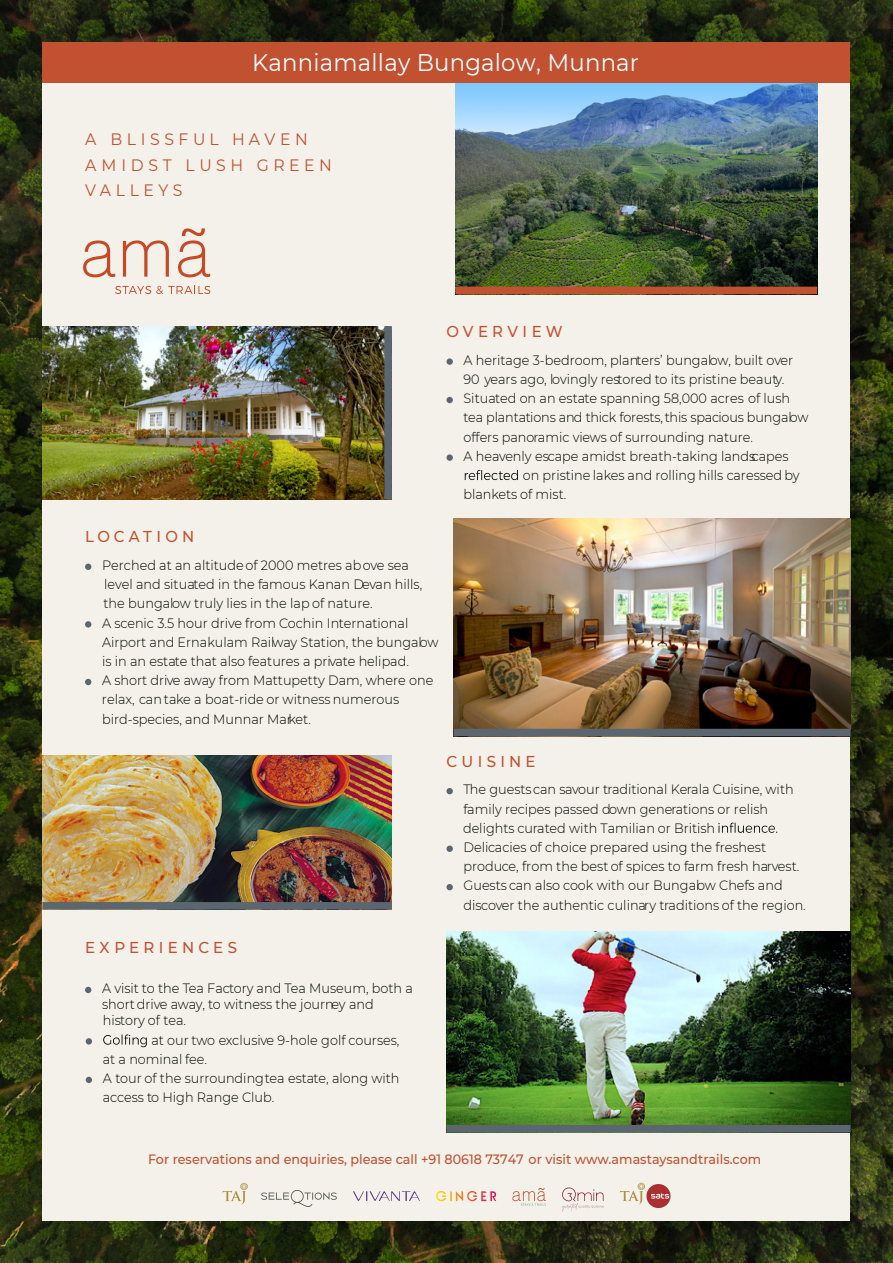
<style>
.page{position:relative;width:893px;height:1263px;background:#fff}
.page>*{position:absolute;margin:0;border:0;box-sizing:border-box;transform-origin:0 0}
.t1{font:24px "Montserrat";letter-spacing:.01em;color:#fff;scale:.95 1}
.t2{font:16.5px/25.5px "Montserrat";letter-spacing:.3em;color:#c25131;scale:.95 1}
.t3{font:500 15.75px "Montserrat";letter-spacing:.285em;color:#c25131;scale:.95 1}
.t4{font:500 15.75px "Montserrat";letter-spacing:.265em;color:#c25131;scale:.95 1}
.t5{font:300 13.5px/19.2px "Montserrat";color:#000;scale:.95 1}
.t6{font:500 13.5px "Montserrat";letter-spacing:.005em;color:#c25131;scale:.94 1}
</style>
<div class="page">
<img style="left:0;top:0;width:893px;height:1263px">
<div style="left:43px;top:43px;width:807px;height:1177px;background:#f3f1e9"></div>
<img style="left:456px;top:83px;width:361px;height:204px">
<div style="left:446px;top:358px;width:7px;height:7px;background:#5b6670;border-radius:50%"></div>
<div style="left:446px;top:397px;width:7px;height:6px;background:#5b6670;border-radius:50%"></div>
<div style="left:446px;top:454px;width:7px;height:7px;background:#5b6670;border-radius:50%"></div>
<svg style="left:465px;top:470px;width:53px;height:10px"></svg>
<div style="left:446px;top:788px;width:7px;height:6px;background:#5b6670;border-radius:50%"></div>
<svg style="left:718px;top:823px;width:59px;height:10px"></svg>
<div style="left:446px;top:845px;width:7px;height:7px;background:#5b6670;border-radius:50%"></div>
<div style="left:446px;top:884px;width:7px;height:6px;background:#5b6670;border-radius:50%"></div>
<svg style="left:85px;top:987px;width:6px;height:6px"></svg>
<svg style="left:86px;top:1038px;width:6px;height:6px"></svg>
<svg style="left:103px;top:1034px;width:44px;height:13px"></svg>
<svg style="left:86px;top:1077px;width:6px;height:6px"></svg>
<div style="left:43px;top:43px;width:807px;height:40px;background:#c25131"></div>
<svg style="left:115px;top:286px;width:95px;height:8px"></svg>
<svg style="left:83px;top:240px;width:32px;height:37px"></svg>
<svg style="left:123px;top:240px;width:46px;height:37px"></svg>
<svg style="left:178px;top:228px;width:32px;height:49px"></svg>
<img style="left:43px;top:326px;width:341px;height:173px">
<img style="left:454px;top:518px;width:396px;height:219px">
<img style="left:43px;top:756px;width:349px;height:146px">
<img style="left:446px;top:931px;width:404px;height:202px">
<div style="left:384px;top:326px;width:8px;height:173px;background:#5b6670"></div>
<div style="left:454px;top:729px;width:396px;height:7px;background:#5b6670"></div>
<div style="left:43px;top:902px;width:349px;height:7px;background:#5b6670"></div>
<div style="left:456px;top:287px;width:361px;height:7px;background:#c25131"></div>
<div style="left:447px;top:1125px;width:403px;height:7px;background:#5b6670"></div>
<svg style="left:261px;top:1190px;width:76px;height:17px"></svg>
<svg style="left:222px;top:1183px;width:26px;height:21px"></svg>
<svg style="left:353px;top:1191px;width:67px;height:10px"></svg>
<div style="left:646px;top:1184px;width:24px;height:24px;background:#ab2e30;border-radius:50%"></div>
<svg style="left:651px;top:1193px;width:18px;height:6px"></svg>
<svg style="left:620px;top:1182px;width:25px;height:22px"></svg>
<svg style="left:512px;top:1188px;width:34px;height:18px"></svg>
<svg style="left:562px;top:1187px;width:42px;height:25px"></svg>
<svg style="left:436px;top:1191px;width:60px;height:10px"></svg>
<svg style="left:85px;top:564px;width:6px;height:6px"></svg>
<div style="left:85px;top:621px;width:6px;height:7px;background:#5b6670;border-radius:50%"></div>
<svg style="left:85px;top:679px;width:6px;height:6px"></svg>
<h1 class="t1" style="left:252px;top:46px;width:409px">Kanniamallay Bungalow, Munnar</h1>
<h1 class="t1" style="left:260px;top:46px;width:150px">Kanniama la</h1>
<h1 class="t1" style="left:627px;top:46px;width:11px">r</h1>
<p class="t2" style="left:85px;top:126px;width:261px">A BLISSFUL HAVEN<br>AMIDST LUSH GREEN<br>VALLEYS</p>
<p class="t3" style="left:446px;top:320px;width:124px">OVERVIEW</p>
<p class="t5" style="left:463px;top:350px;width:348px">A heritage 3-bedroom, planters’ bungalow, built over</p>
<p class="t5" style="left:463px;top:369px;width:339px">90 years ago, lovingly restored to its pristine beauty.</p>
<p class="t5" style="left:463px;top:388px;width:345px">Situated on an estate spanning 58,000 acres of lush</p>
<p class="t5" style="left:463px;top:408px;width:365px">tea plantations and thick forests,this spacious bungalow</p>
<p class="t5" style="left:463px;top:427px;width:306px">offers panoramic views of surrounding nature.</p>
<p class="t5" style="left:463px;top:446px;width:344px">A heavenly escape amidst breath-taking landscapes</p>
<p class="t5" style="left:523px;top:465px;width:293px">on pristine lakes and rolling hills caressed by</p>
<p class="t5" style="left:463px;top:484px;width:110px">blankets of mist.</p>
<p class="t4" style="left:85px;top:526px;width:117px">LOCATION</p>
<p class="t5" style="left:102px;top:555px;width:356px">Perched at an altitude of 2000 metres above sea level and situated in the famous Kanan Devan hills, the bungalow truly lies in the lap of nature.<br>A scenic 3.5 hour drive from Cochin International Airport and Ernakulam Railway Station, the bungalow is in an estate that also features a private helipad.<br>A short drive away from Mattupetty Dam, where one relax, cantake a boat-ride or witness numerous bird-species, and Munnar Market.</p>
<p class="t3" style="left:85px;top:936px;width:161px">EXPERIENCES</p>
<p class="t5" style="left:102px;top:980px;width:329px;line-height:15.5px">A visit to the Tea Factory and Tea Museum, both a short drive away, to witness the journey and</p>
<p class="t5" style="left:103px;top:1010px;width:89px">history of tea.</p>
<p class="t5" style="left:151px;top:1030px;width:263px">at our two exclusive 9-hole golf courses,</p>
<p class="t5" style="left:103px;top:1049px;width:111px">at a nominal fee.</p>
<p class="t5" style="left:103px;top:1068px;width:314px">A tour of the surrounding tea estate, along with</p>
<p class="t5" style="left:103px;top:1087px;width:182px">access to High Range Club.</p>
<p class="t3" style="left:446px;top:750px;width:95px">CUISINE</p>
<p class="t5" style="left:463px;top:779px;width:362px">The guests can savour traditional Kerala Cuisine, with family recipes passed down generations or relish delights curated with Tamilian or British<br>Delicacies of choice prepared using the freshest produce, from the best of spices to farm fresh harvest.<br>Guests can also cook with our Bungalow Chefs and discover the authentic culinary traditions of the region.</p>
<p class="t6" style="left:148px;top:1150px;width:654px">For reservations and enquiries, please call +91 80618 73747 or visit www.amastaysandtrails.com</p>
<p class="t6" style="left:98px;top:1151px;width:744px">For reservations and e quiries, pleas cal +91 80 23570761 or 1800 11 1825 or visit www.amastays ndtrails.com</p>
</div>
